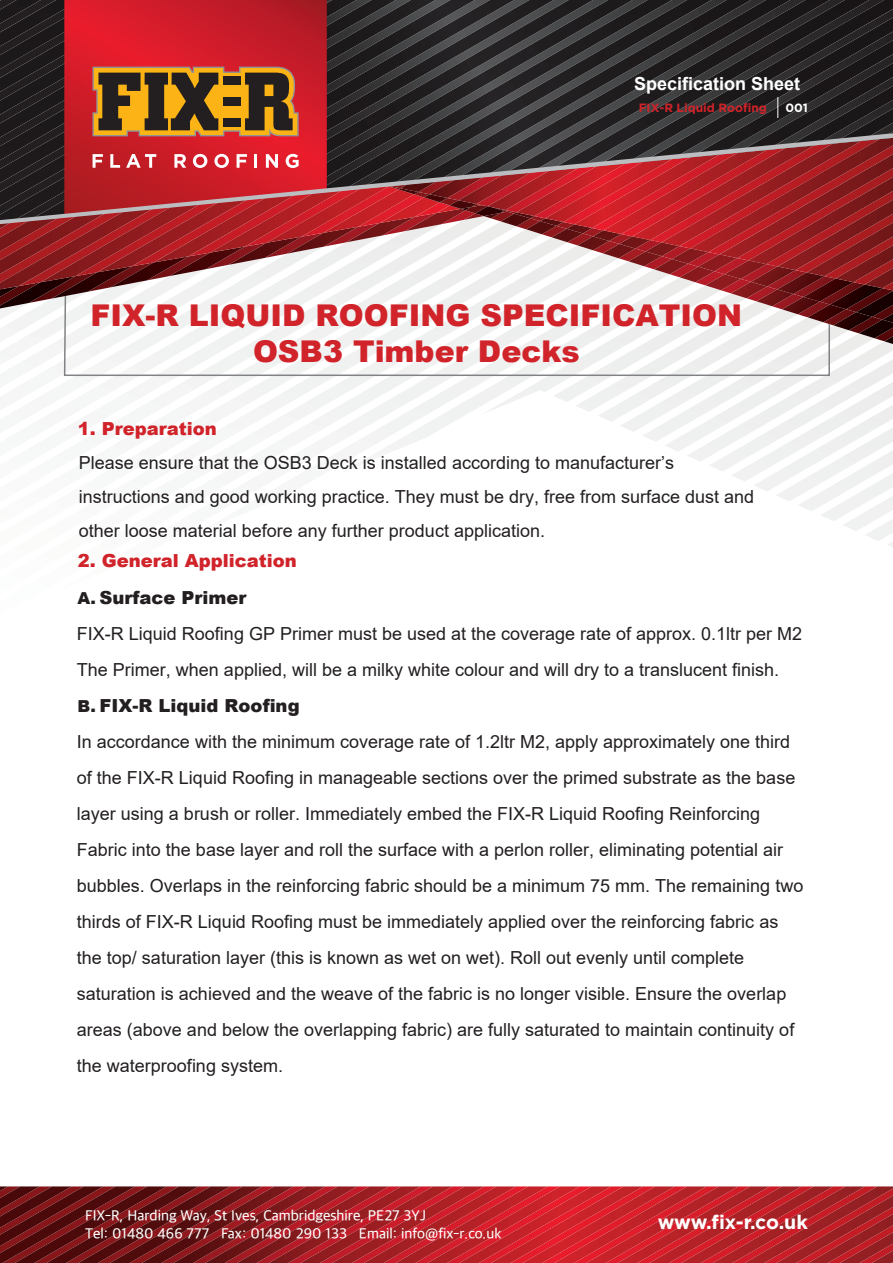
<style>
.page{position:relative;width:893px;height:1263px;background:#fff}
.page>*{position:absolute;margin:0;border:0;box-sizing:border-box;transform-origin:0 0}
.t1{font:900 30px/36px "Arial";color:#d1232a;text-align:center}
.t2{font:700 19.5px "Gotham";letter-spacing:-.005em;color:#fff}
.t3{font:18px/36.2px "Arial";color:#231f20}
.t4{font:700 18px "Arial";color:#fff}
.t5{font:900 18px "Arial";color:#d1232a}
.t6{font:500 15px/18px "Apple SD Gothic Neo";color:#fff}
.t7{font:700 12px "Gotham";color:#d1232a}
.t8{font:700 12px "Gotham";color:#fff}
.s1{font-weight:900;color:#d1232a}
.s2{font-weight:900;font-size:16.5px}
.s3{font-weight:900}
</style>
<div class="page">
<img style="left:0;top:1186px;width:893px;height:77px">
<img style="left:852px;top:0;width:39px;height:133px">
<svg style="left:383px;top:225px;width:510px;height:286px"></svg>
<img style="left:415px;top:225px;width:50px;height:6px">
<img style="left:812px;top:0;width:40px;height:133px">
<svg style="left:355px;top:277px;width:538px;height:214px"></svg>
<svg style="left:278px;top:243px;width:105px;height:221px"></svg>
<img style="left:389px;top:225px;width:26px;height:17px">
<img style="left:773px;top:0;width:39px;height:133px">
<svg style="left:204px;top:254px;width:120px;height:187px"></svg>
<img style="left:302px;top:243px;width:56px;height:11px">
<img style="left:389px;top:225px;width:25px;height:8px">
<img style="left:733px;top:0;width:40px;height:133px">
<img style="left:265px;top:253px;width:37px;height:12px">
<img style="left:342px;top:225px;width:47px;height:18px">
<img style="left:694px;top:0;width:39px;height:133px">
<img style="left:294px;top:225px;width:48px;height:28px">
<img style="left:655px;top:0;width:39px;height:133px">
<svg style="left:481px;top:225px;width:412px;height:247px"></svg>
<img style="left:731px;top:282px;width:36px;height:12px">
<img style="left:751px;top:266px;width:44px;height:20px">
<img style="left:777px;top:225px;width:116px;height:45px">
<img style="left:247px;top:225px;width:47px;height:37px">
<img style="left:615px;top:0;width:40px;height:133px">
<img style="left:200px;top:225px;width:47px;height:33px">
<img style="left:576px;top:0;width:39px;height:133px">
<svg style="left:0;top:258px;width:265px;height:160px"></svg>
<img style="left:0;top:292px;width:75px;height:18px">
<img style="left:153px;top:225px;width:47px;height:57px">
<img style="left:536px;top:0;width:40px;height:133px">
<img style="left:0;top:292px;width:19px;height:12px">
<img style="left:0;top:225px;width:153px;height:67px">
<img style="left:497px;top:0;width:39px;height:133px">
<img style="left:0;top:225px;width:105px;height:56px">
<img style="left:457px;top:0;width:40px;height:133px">
<img style="left:0;top:225px;width:58px;height:34px">
<img style="left:418px;top:0;width:39px;height:133px">
<img style="left:0;top:225px;width:11px;height:11px">
<img style="left:378px;top:0;width:40px;height:133px">
<img style="left:339px;top:0;width:39px;height:133px">
<img style="left:327px;top:0;width:12px;height:133px">
<img style="left:0;top:99px;width:64px;height:23px">
<img style="left:0;top:77px;width:64px;height:22px">
<img style="left:0;top:54px;width:64px;height:23px">
<img style="left:0;top:0;width:64px;height:54px">
<img style="left:0;top:0;width:63px;height:31px">
<img style="left:0;top:0;width:23px;height:8px">
<svg style="left:64px;top:0;width:263px;height:133px;background:#ce1c29"></svg>
<svg style="left:0;top:133px;width:893px;height:92px;background:#922a2f"></svg>
<svg style="left:92px;top:67px;width:207px;height:69px;background:#8d6421"></svg>
<div style="left:223px;top:76px;width:17px;height:9px;background:#231f20"></div>
<div style="left:223px;top:119px;width:17px;height:8px;background:#231f20"></div>
<div style="left:223px;top:97px;width:17px;height:9px;background:#231f20"></div>
<svg style="left:93px;top:154px;width:10px;height:14px"></svg>
<svg style="left:110px;top:154px;width:10px;height:14px"></svg>
<svg style="left:126px;top:154px;width:30px;height:14px"></svg>
<svg style="left:174px;top:154px;width:12px;height:14px"></svg>
<svg style="left:193px;top:154px;width:14px;height:14px"></svg>
<svg style="left:214px;top:154px;width:15px;height:14px"></svg>
<svg style="left:237px;top:154px;width:10px;height:14px"></svg>
<hr style="left:254px;top:154px;width:3px;height:14px;background:#fff">
<svg style="left:266px;top:154px;width:12px;height:14px"></svg>
<svg style="left:286px;top:154px;width:13px;height:14px"></svg>
<svg style="left:63px;top:294px;width:768px;height:83px"></svg>
<svg style="left:777px;top:97px;width:1px;height:21px"></svg>
<svg style="left:283px;top:431px;width:8px;height:6px"></svg>
<img style="left:85px;top:396px;width:47px;height:22px">
<img style="left:85px;top:396px;width:28px;height:15px">
<p class="t4" style="left:634px;top:71px;width:168px">Specification Sheet</p>
<p class="t7" style="left:639px;top:101px;width:130px">FIX-R Liquid Roofing</p>
<p class="t8" style="left:785px;top:101px;width:24px">001</p>
<p class="t1" style="left:90px;top:296px;width:653px">FIX-R LIQUID ROOFING SPECIFICATION<br>OSB3 Timber Decks</p>
<p class="t5" style="left:78px;top:415px;width:141px">1. Preparation</p>
<p class="t3" style="left:79px;top:445px;width:677px;line-height:34.2px">Please ensure that the OSB3 Deck is installed according to manufacturer’s instructions and good working practice. They must be dry, free from surface dust and other loose material before any further product application.</p>
<p class="t3" style="left:77px;top:542px;width:728px"><span class="s1">2. General Application<br></span><span class="s2">A.</span> <span class="s3">Surface Primer<br></span>FIX-R Liquid Roofing GP Primer must be used at the coverage rate of approx. 0.1ltr per M2<br>The Primer, when applied, will be a milky white colour and will dry to a translucent finish.<br><span class="s2">B.</span> <span class="s3">FIX-R Liquid Roofing<br></span>In accordance with the minimum coverage rate of 1.2ltr M2, apply approximately one third of the FIX-R Liquid Roofing in manageable sections over the primed substrate as the base layer using a brush or roller. Immediately embed the FIX-R Liquid Roofing Reinforcing Fabric into the base layer and roll the surface with a perlon roller, eliminating potential air bubbles. Overlaps in the reinforcing fabric should be a minimum 75 mm. The remaining two thirds of FIX-R Liquid Roofing must be immediately applied over the reinforcing fabric as the top/ saturation layer (this is known as wet on wet). Roll out evenly until complete saturation is achieved and the weave of the fabric is no longer visible. Ensure the overlap areas (above and below the overlapping fabric) are fully saturated to maintain continuity of the waterproofing system.</p>
<p class="t6" style="left:85px;top:1208px;width:418px">FIX-R, Harding Way, St Ives, Cambridgeshire, PE27 3YJ<br>Tel: 01480 466 777 Fax: 01480 290 133 Email: info@fix-r.co.uk</p>
<p class="t2" style="left:658px;top:1211px;width:152px">www.fix-r.co.uk</p>
</div>
